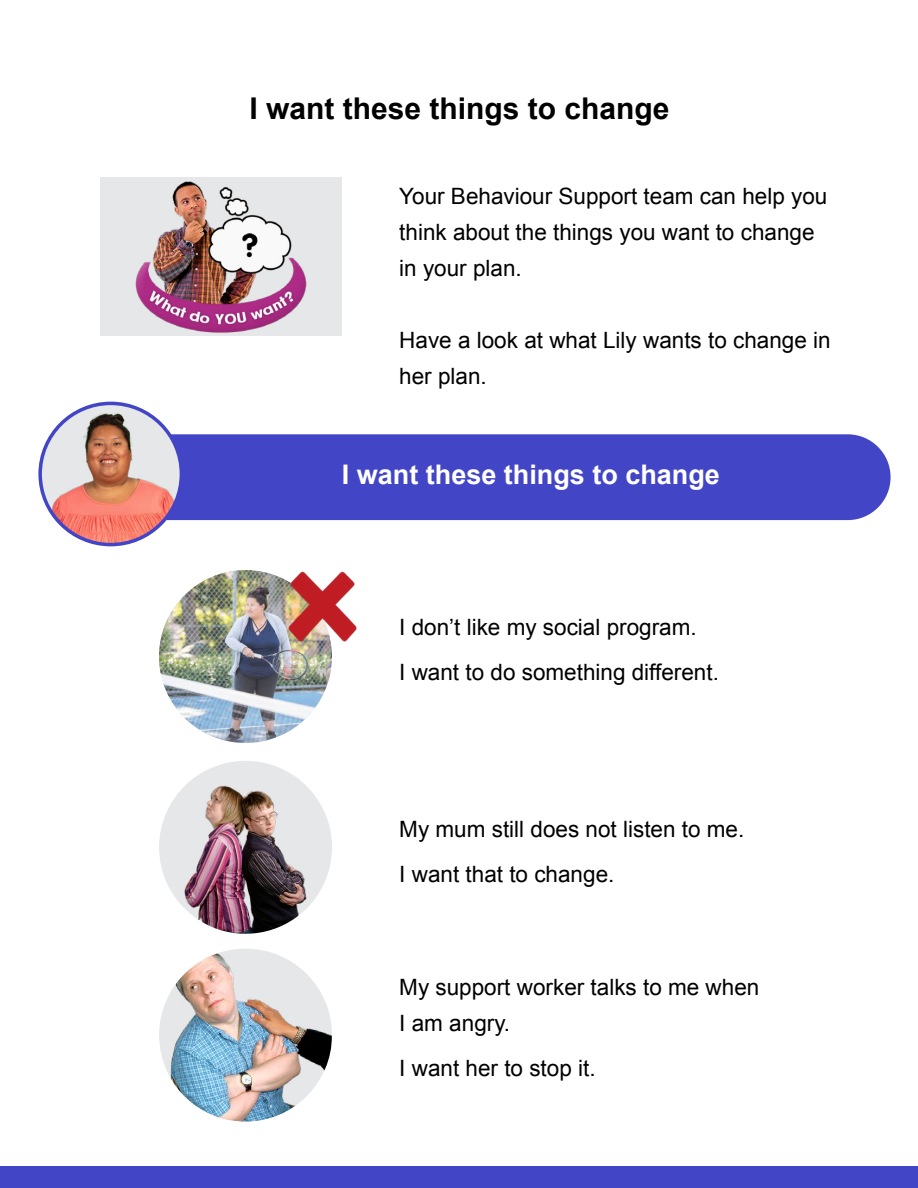
<style>
.page{position:relative;width:918px;height:1188px;background:#fff}
.page>*{position:absolute;margin:0;border:0;box-sizing:border-box;transform-origin:0 0}
.t1{font:700 30px "Arial";color:#000}
.t2{font:700 27px "Arial";color:#fff}
.t3{font:22.5px/36px "Arial";color:#000}
</style>
<div class="page">
<div style="left:101px;top:177px;width:241px;height:159px;background:#e6e7e8"></div>
<img style="left:136px;top:181px;width:171px;height:152px">
<div style="left:119px;top:434px;width:772px;height:86px;background:#4345c7;border-radius:43px"></div>
<img style="left:40px;top:403px;width:141px;height:142px;border-radius:71px">
<div style="left:38px;top:402px;width:145px;height:144px;border:4px solid #4345c7;border-radius:50%"></div>
<img style="left:159px;top:570px;width:173px;height:173px;border-radius:86px">
<div style="left:159px;top:761px;width:173px;height:173px;background:#e6e7e8;border-radius:50%"></div>
<img style="left:166px;top:781px;width:160px;height:153px">
<img style="left:162px;top:949px;width:170px;height:173px">
<img style="left:287px;top:571px;width:70px;height:71px">
<div style="left:0;top:1166px;width:918px;height:22px;background:#4345c7"></div>
<h1 class="t1" style="left:249px;top:89px;width:422px">I want these things to change</h1>
<p class="t3" style="left:399px;top:178px;width:430px">Your Behaviour Support team can help you think about the things you want to change in your plan.</p>
<p class="t3" style="left:399px;top:322px;width:433px">Have a look at what Lily wants to change in her plan.</p>
<p class="t2" style="left:342px;top:457px;width:380px">I want these things to change</p>
<p class="t3" style="left:399px;top:605px;width:321px;line-height:45px">I don’t like my social program.<br>I want to do something different.</p>
<p class="t3" style="left:399px;top:807px;width:347px;line-height:45px">My mum still does not listen to me.<br>I want that to change.</p>
<p class="t3" style="left:399px;top:970px;width:362px">My support worker talks to me when<br>I am angry.</p>
<p class="t3" style="left:399px;top:1051px;width:198px">I want her to stop it.</p>
</div>
